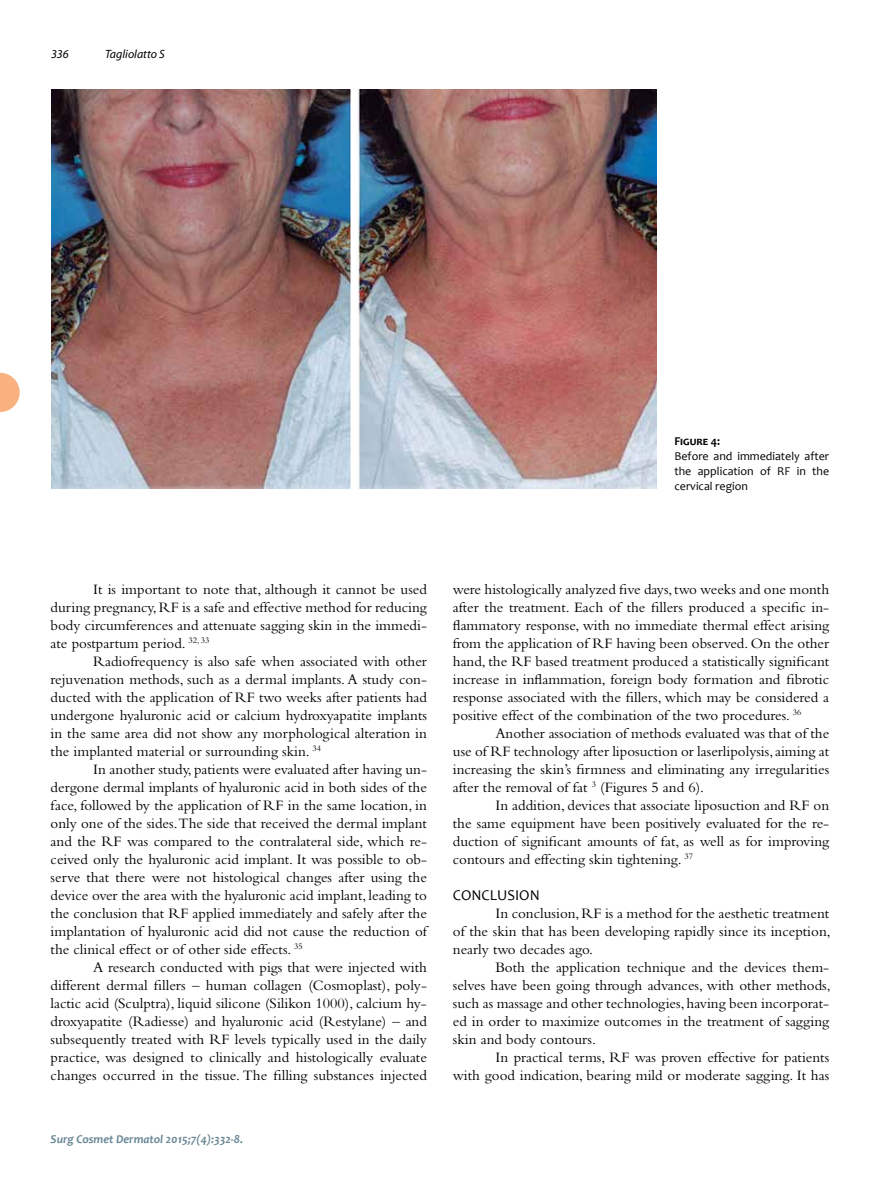
<style>
.page{position:relative;width:893px;height:1191px;background:#fff}
.page>*{position:absolute;margin:0;border:0;box-sizing:border-box;transform-origin:0 0}
.t1{font:15px/18px "Bembo";color:#000;text-align:justify}
.t2{font:15px "Candara";color:#000}
.t3{font:12px/15px "Candara";color:#000;text-align:justify}
.t4{font:italic 700 12px "Candara";color:#688594}
.t5{font:italic 12px "Myriad";color:#000}
.t6{font:700 12px "Candara";color:#000}
</style>
<div class="page">
<svg style="left:0;top:373px;width:20px;height:39px"></svg>
<img style="left:51px;top:89px;width:605px;height:399px">
<div style="left:351px;top:81px;width:6px;height:421px;background:#fff"></div>
<p class="t5" style="left:51px;top:48px;width:19px">336</p>
<p class="t5" style="left:105px;top:48px;width:61px">Tagliolatto S</p>
<p class="t6" style="left:674px;top:433px;width:47px">Figure 4:</p>
<p class="t3" style="left:674px;top:448px;width:156px">Before and immediately after the application of RF in the cervical region</p>
<p class="t1" style="left:51px;top:580px;width:378px;text-indent:43px">It is important to note that, although it cannot be used during pregnancy, RF is a safe and effective method for reducing body circumferences and attenuate sagging skin in the immedi&shy;ate postpartum period. <sup>32,</sup> <sup>33</sup></p>
<p class="t1" style="left:51px;top:652px;width:378px;text-indent:43px">Radiofrequency is also safe when associated with other rejuvenation methods, such as a dermal implants. A study con&shy;ducted with the application of RF two weeks after patients had undergone hyaluronic acid or calcium hydroxyapatite implants in the same area did not show any morphological alteration in the implanted material or surrounding skin. <sup>34</sup></p>
<p class="t1" style="left:51px;top:760px;width:378px;text-indent:43px">In another study, patients were evaluated after having un&shy;dergone dermal implants of hyaluronic acid in both sides of the face, followed by the application of RF in the same location, in only one of the sides.The side that received the dermal implant and the RF was compared to the contralateral side, which re&shy;ceived only the hyaluronic acid implant. It was possible to ob&shy;serve that there were not histological changes after using the device over the area with the hyaluronic acid implant, leading to the conclusion that RF applied immediately and safely after the implantation of hyaluronic acid did not cause the reduction of the clinical effect or of other side effects. <sup>35</sup></p>
<p class="t1" style="left:51px;top:958px;width:378px;text-indent:43px">A research conducted with pigs that were injected with different dermal fillers – human collagen (Cosmoplast), poly&shy;lactic acid (Sculptra), liquid silicone (Silikon 1000), calcium hy&shy;droxyapatite (Radiesse) and hyaluronic acid (Restylane) – and subsequently treated with RF levels typically used in the daily practice, was designed to clinically and histologically evaluate changes occurred in the tissue. The filling substances injected</p>
<p class="t4" style="left:51px;top:1131px;width:194px">Surg Cosmet Dermatol 2015;7(4):332-8.</p>
<p class="t1" style="left:453px;top:580px;width:378px">were histologically analyzed five days, two weeks and one month after the treatment. Each of the fillers produced a specific in&shy;flammatory response, with no immediate thermal effect arising from the application of RF having been observed. On the other hand, the RF based treatment produced a statistically significant increase in inflammation, foreign body formation and fibrotic response associated with the fillers, which may be considered a positive effect of the combination of the two procedures. <sup>36</sup></p>
<p class="t1" style="left:453px;top:724px;width:378px;text-indent:43px">Another association of methods evaluated was that of the use of RF technology after liposuction or laserlipolysis, aiming at increasing the skin’s firmness and eliminating any irregularities after the removal of fat <sup>3</sup> (Figures 5 and 6).</p>
<p class="t1" style="left:453px;top:796px;width:378px;text-indent:43px">In addition, devices that associate liposuction and RF on the same equipment have been positively evaluated for the re&shy;duction of significant amounts of fat, as well as for improving contours and effecting skin tightening. <sup>37</sup></p>
<p class="t2" style="left:453px;top:886px;width:88px">CONCLUSION</p>
<p class="t1" style="left:453px;top:904px;width:379px;text-indent:43px">In conclusion, RF is a method for the aesthetic treatment of the skin that has been developing rapidly since its inception, nearly two decades ago.</p>
<p class="t1" style="left:453px;top:958px;width:379px;text-indent:43px">Both the application technique and the devices them&shy;selves have been going through advances, with other methods, such as massage and other technologies, having been incorporat&shy;ed in order to maximize outcomes in the treatment of sagging skin and body contours.</p>
<p class="t1" style="left:453px;top:1048px;width:378px;text-align:right">In practical terms, RF was proven effective for patients<br>with good indication, bearing mild or moderate sagging. It has</p>
</div>
